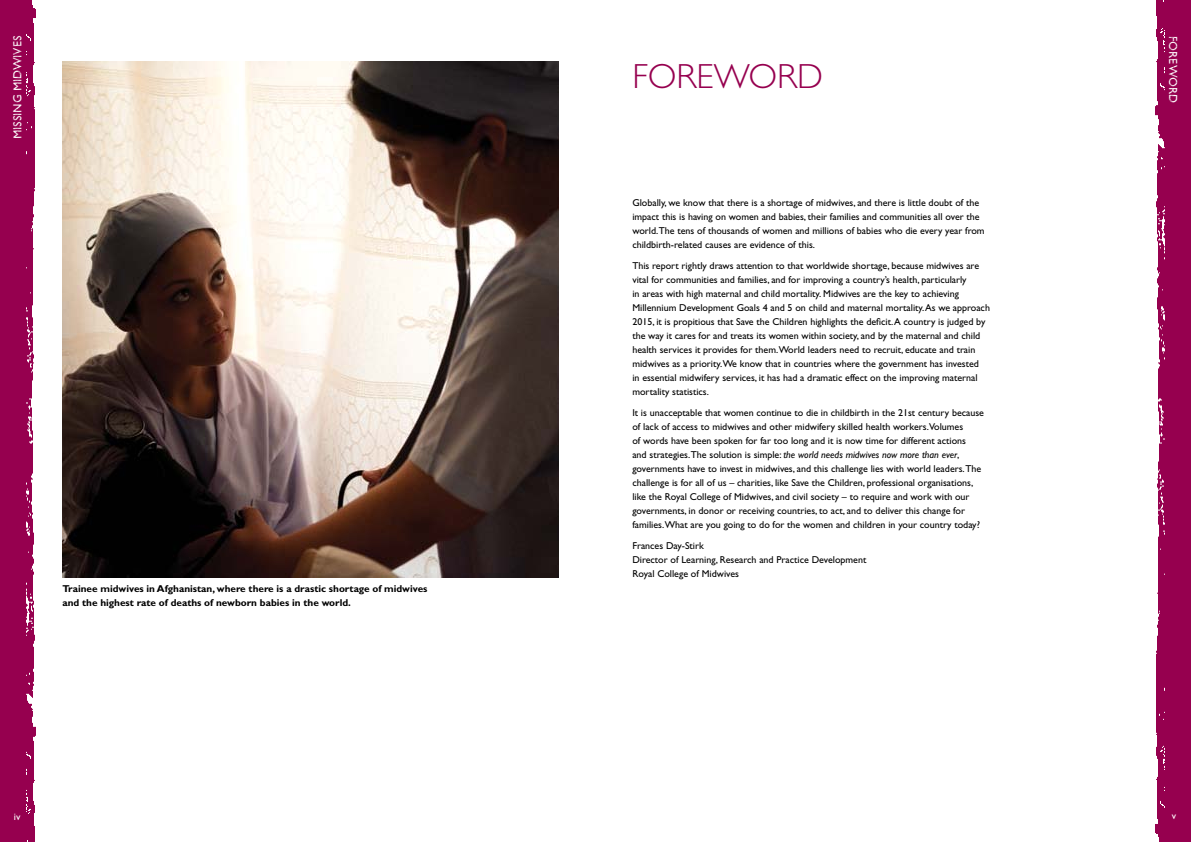
<style>
.page{position:relative;width:1191px;height:842px;background:#fff}
.page>*{position:absolute;margin:0;border:0;box-sizing:border-box;transform-origin:0 0}
.t1{font:300 35px "Gill Sans";color:#96004f}
.t2{font:12px "Gill Sans Woodblock";color:#fff}
.t3{font:10px/14px "Gill Sans";color:#000}
.t4{font:700 10px/14px "Gill Sans";color:#000}
.t5{font:10px "Gill Sans";color:#fff}
.s1{font-style:italic}
</style>
<div class="page">
<div style="left:0;top:0;width:35px;height:842px;background:#96004f"></div>
<img style="left:1155px;top:0;width:36px;height:842px">
<img style="left:62px;top:61px;width:496px;height:516px">
<p class="t2" style="left:10px;top:139px;width:105px;rotate:-90deg">missing midwives</p>
<p class="t2" style="left:1180px;top:36px;width:69px;rotate:90deg">foreword</p>
<h1 class="t1" style="left:632px;top:57px;width:192px">FOREWORD</h1>
<p class="t4" style="left:62px;top:581px;width:367px">Trainee midwives in Afghanistan, where there is a drastic shortage of midwives and the highest rate of deaths of newborn babies in the world.</p>
<p class="t3" style="left:632px;top:196px;width:354px">Globally, we know that there is a shortage of midwives, and there is little doubt of the impact this is having on women and babies, their families and communities all over the world.The tens of thousands of women and millions of babies who die every year from childbirth-related causes are evidence of this.</p>
<p class="t3" style="left:632px;top:259px;width:359px">This report rightly draws attention to that worldwide shortage, because midwives are vital for communities and families, and for improving a country’s health, particularly<br>in areas with high maternal and child mortality. Midwives are the key to achieving Millennium Development Goals 4 and 5 on child and maternal mortality. As we approach 2015, it is propitious that Save the Children highlights the deficit. A country is judged by the way it cares for and treats its women within society, and by the maternal and child health services it provides for them.World leaders need to recruit, educate and train midwives as a priority.We know that in countries where the government has invested<br>in essential midwifery services, it has had a dramatic effect on the improving maternal mortality statistics.</p>
<p class="t3" style="left:632px;top:406px;width:353px">It is unacceptable that women continue to die in childbirth in the 21st century because of lack of access to midwives and other midwifery skilled health workers.Volumes<br>of words have been spoken for far too long and it is now time for different actions<br>and strategies.The solution is simple: <span class="s1">the world needs midwives now more than ever</span>, governments have to invest in midwives, and this challenge lies with world leaders.The challenge is for all of us – charities, like Save the Children, professional organisations, like the Royal College of Midwives, and civil society – to require and work with our governments, in donor or receiving countries, to act, and to deliver this change for families.What are you going to do for the women and children in your country today?</p>
<p class="t3" style="left:632px;top:539px;width:235px">Frances Day-Stirk<br>Director of Learning, Research and Practice Development<br>Royal College of Midwives</p>
<p class="t5" style="left:14px;top:811px;width:8px">iv</p>
<p class="t5" style="left:1171px;top:810px;width:6px">v</p>
</div>
